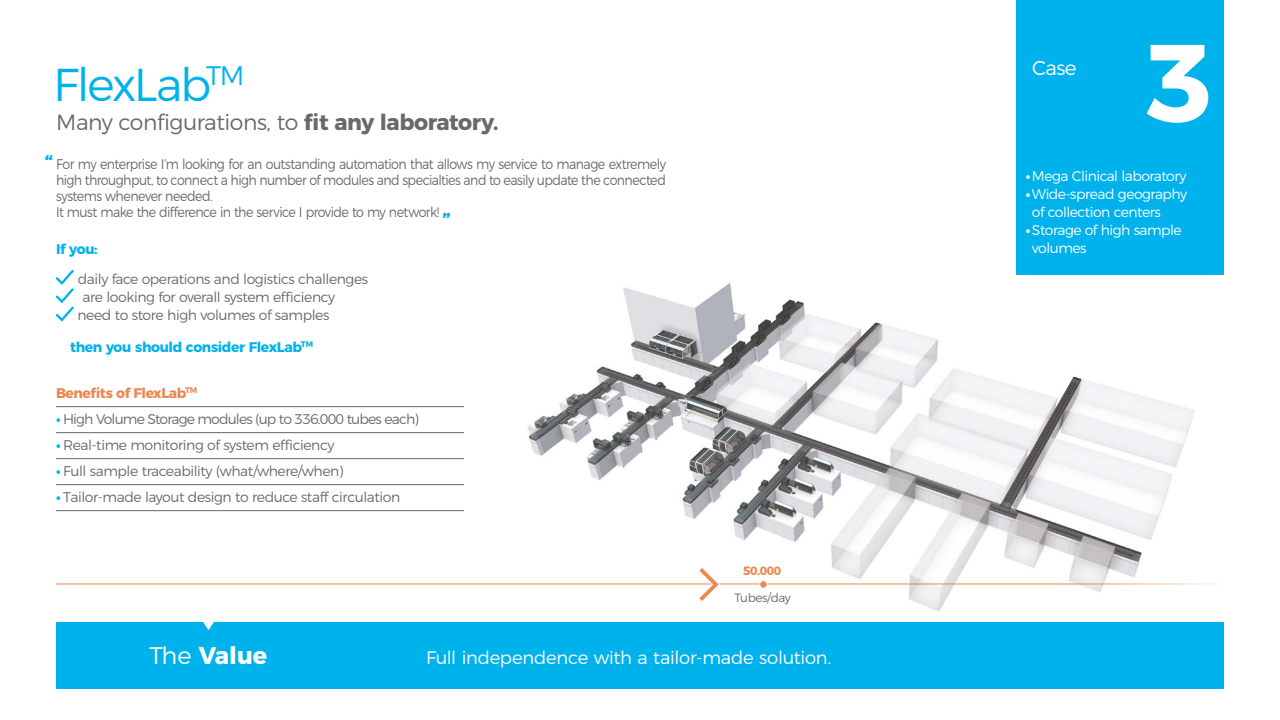
<style>
.page{position:relative;width:1280px;height:720px;background:#fff}
.page>*{position:absolute;margin:0;border:0;box-sizing:border-box;transform-origin:0 0}
.t1{font:700 110px "Montserrat";color:#fff}
.t2{font:300 46px "Montserrat";letter-spacing:-.05em;color:#00b2eb}
.t3{font:300 26.8px "Montserrat";color:#00b2eb}
.t4{font:700 24px "Montserrat";color:#fff}
.t5{font:300 22px "Montserrat";letter-spacing:-.02em;color:#68696b}
.t6{font:300 20px "Montserrat";color:#fff}
.t7{font:700 20px "Montserrat";color:#00b2eb}
.t8{font:300 18px "Montserrat";letter-spacing:-.015em;color:#fff}
.t9{font:300 14px/16px "Montserrat";letter-spacing:-.035em;color:#68696b;scale:.9 1}
.t10{font:300 14px "Montserrat";letter-spacing:-.035em;color:#68696b}
.t11{font:300 14px/18px "Montserrat";letter-spacing:-.035em;color:#fff}
.t12{font:300 14px "Montserrat";letter-spacing:-.06em;color:#68696b}
.t13{font:700 14px "Montserrat";letter-spacing:-.03em;color:#00b2eb}
.t14{font:700 14px "Montserrat";letter-spacing:-.03em;color:#eb8751}
.t15{font:300 12px "Montserrat";letter-spacing:-.03em;color:#68696b}
.t16{font:700 12px "Montserrat";color:#eb8751}
.s1{font-weight:700}
.s2{font-weight:700;color:#00b2eb}
.s3{font-weight:300}
</style>
<div class="page">
<img style="left:525px;top:282px;width:688px;height:330px">
<div style="left:56px;top:622px;width:1168px;height:67px;background:#00b2eb"></div>
<svg style="left:203px;top:622px;width:11px;height:8px"></svg>
<svg style="left:56px;top:270px;width:17px;height:52px"></svg>
<hr style="left:56px;top:406px;width:408px;height:1px;background:#666">
<hr style="left:56px;top:432px;width:408px;height:1px;background:#666">
<hr style="left:56px;top:458px;width:408px;height:1px;background:#666">
<hr style="left:56px;top:484px;width:408px;height:1px;background:#666">
<hr style="left:56px;top:510px;width:408px;height:1px;background:#666">
<hr style="left:56px;top:583px;width:1172px;height:1px;background:#eb8751">
<svg style="left:760px;top:581px;width:7px;height:7px"></svg>
<div style="left:759px;top:580px;width:9px;height:9px;border:1px solid #fff;border-radius:50%"></div>
<svg style="left:698px;top:567px;width:22px;height:35px"></svg>
<div style="left:1016px;top:0;width:208px;height:275px;background:#00b2eb"></div>
<h2 class="t2" style="left:53px;top:48px;width:160px">FlexLab</h2>
<h3 class="t5" style="left:56px;top:105px;width:444px">Many configurations, to <span class="s1">fit any laboratory.</span></h3>
<h3 class="t3" style="left:206px;top:55px;width:40px">TM</h3>
<h3 class="t7" style="left:45px;top:146px;width:10px">“</h3>
<p class="t9" style="left:56px;top:154px;width:679px">For my enterprise I’m looking for an outstanding automation that allows my service to manage extremely high throughput, to connect a high number of modules and specialties and to easily update the connected systems whenever needed.<br>It must make the difference in the service I provide to my network!</p>
<p class="t13" style="left:56px;top:237px;width:43px">If you:</p>
<p class="t10" style="left:78px;top:268px;width:292px">daily face operations and logistics challenges</p>
<p class="t10" style="left:82px;top:286px;width:254px">are looking for overall system efficiency</p>
<p class="t10" style="left:78px;top:304px;width:253px">need to store high volumes of samples</p>
<p class="t13" style="left:70px;top:335px;width:245px">then you should consider FlexLab<sup>TM</sup></p>
<p class="t14" style="left:56px;top:381px;width:143px">Benefits of FlexLab<sup>TM</sup></p>
<p class="t12" style="left:56px;top:408px;width:364px"><span class="s2">•</span> High Volume Storage modules (up to 336.000 tubes each)</p>
<p class="t10" style="left:56px;top:434px;width:280px"><span class="s2">•</span> Real-time monitoring of system efficiency</p>
<p class="t10" style="left:56px;top:460px;width:289px"><span class="s2">•</span> Full sample traceability (what/where/when)</p>
<p class="t10" style="left:56px;top:486px;width:346px"><span class="s2">•</span> Tailor-made layout design to reduce staff circulation</p>
<h3 class="t7" style="left:451px;top:227px;width:10px;rotate:-180deg">“</h3>
<p class="t16" style="left:743px;top:561px;width:40px">50.000</p>
<p class="t15" style="left:735px;top:589px;width:58px">Tubes/day</p>
<h3 class="t4" style="left:150px;top:636px;width:119px"><span class="s3">The</span> Value</h3>
<p class="t8" style="left:426px;top:643px;width:407px">Full independence with a tailor-made solution.</p>
<h3 class="t6" style="left:1032px;top:53px;width:46px">Case</h3>
<h1 class="t1" style="left:1146px;top:-8px;width:69px">3</h1>
<p class="t11" style="left:1026px;top:166px;width:162px"><span class="s1">•</span>Mega Clinical laboratory</p>
<p class="t11" style="left:1032px;top:184px;width:157px;text-indent:-6px"><span class="s1">•</span>Wide-spread geography of collection centers</p>
<p class="t11" style="left:1032px;top:220px;width:151px;text-indent:-6px"><span class="s1">•</span>Storage of high sample volumes</p>
</div>
